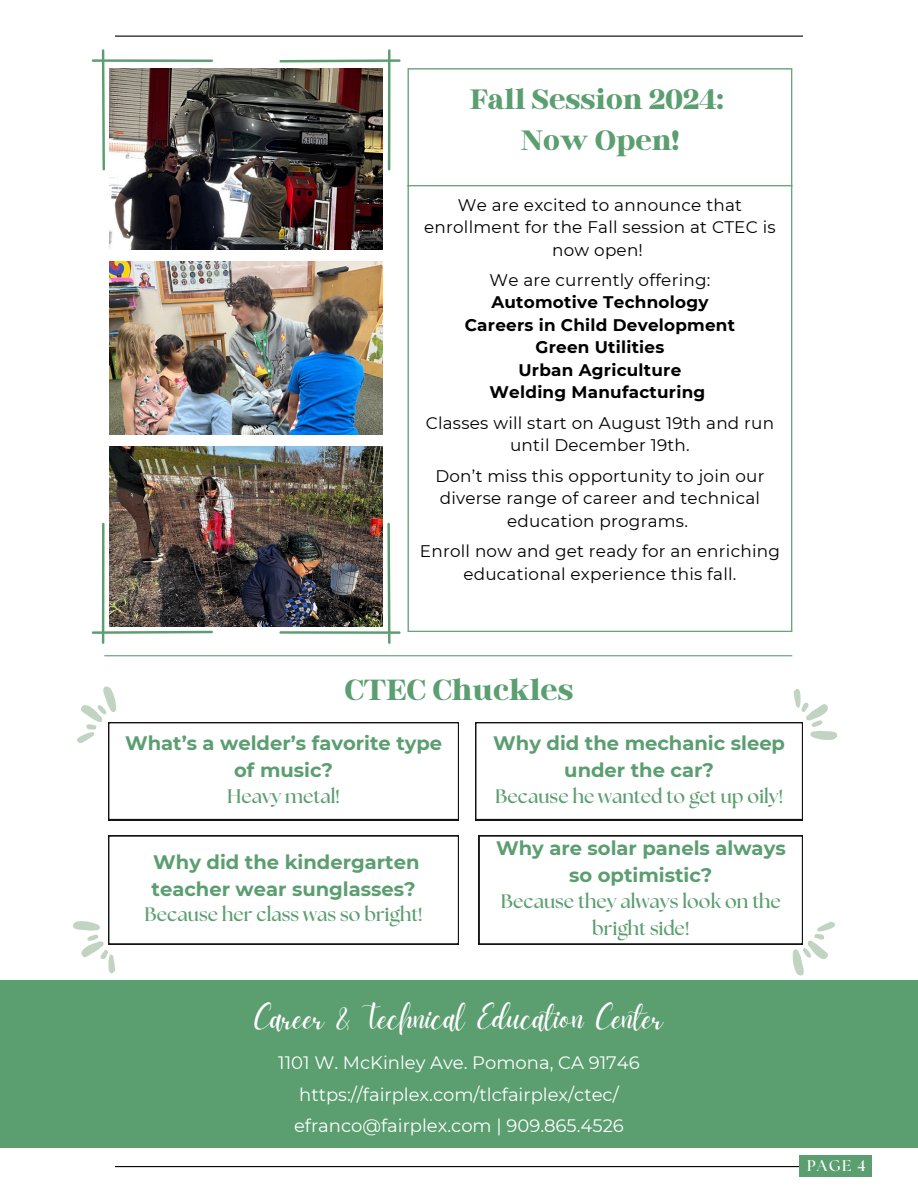
<style>
.page{position:relative;width:918px;height:1188px;background:#fff}
.page>*{position:absolute;margin:0;border:0;box-sizing:border-box;transform-origin:0 0}
.t1{font:700 35.85px "Binggo Wood Display";color:#5b9e70}
.t2{font:34.5px "Daydream";color:#fff}
.t3{font:700 34.5px "Binggo Wood Display";color:#5b9e70}
.t4{font:700 19.5px/26.4px "Montserrat";color:#5b9e70;text-align:center}
.t5{font:700 19.5px/26.7px "The Seasons";color:#5b9e70;text-align:center}
.t6{font:18px/31.5px "Montserrat";color:#fff;text-align:center}
.t7{font:16.8px/22.5px "Montserrat";letter-spacing:.015em;color:#000;text-align:center}
.t8{font:700 16.8px "Montserrat";letter-spacing:.015em;color:#000}
.t9{font:700 15.45px "The Seasons";color:#fff}
.s1{font-family:"The Seasons"}
.s2{font-family:"Montserrat"}
</style>
<div class="page">
<hr style="left:115px;top:36px;width:688px;height:1px;background:#000">
<div style="left:0;top:980px;width:918px;height:167px;background:#5b9e70"></div>
<hr style="left:408px;top:70px;width:1px;height:561px;background:#5b9e70">
<hr style="left:791px;top:70px;width:1px;height:561px;background:#5b9e70">
<hr style="left:408px;top:68px;width:384px;height:2px;background:#5b9e70">
<hr style="left:408px;top:185px;width:384px;height:1px;background:#5b9e70">
<hr style="left:408px;top:631px;width:384px;height:1px;background:#5b9e70">
<img style="left:109px;top:68px;width:274px;height:182px">
<hr style="left:115px;top:1166px;width:688px;height:1px;background:#000">
<img style="left:109px;top:447px;width:274px;height:180px">
<img style="left:109px;top:261px;width:274px;height:174px">
<svg style="left:102px;top:49px;width:3px;height:121px"></svg>
<hr style="left:92px;top:59px;width:121px;height:3px;background:#5b9e70">
<hr style="left:104px;top:655px;width:688px;height:1px;background:#5b9e70">
<svg style="left:479px;top:836px;width:356px;height:140px"></svg>
<svg style="left:73px;top:836px;width:386px;height:138px"></svg>
<svg style="left:475px;top:689px;width:362px;height:131px"></svg>
<svg style="left:92px;top:631px;width:121px;height:3px"></svg>
<hr style="left:102px;top:523px;width:3px;height:121px;background:#5b9e70">
<svg style="left:387px;top:523px;width:4px;height:121px"></svg>
<hr style="left:279px;top:631px;width:122px;height:3px;background:#5b9e70">
<svg style="left:279px;top:59px;width:122px;height:3px"></svg>
<hr style="left:388px;top:49px;width:3px;height:121px;background:#5b9e70">
<svg style="left:77px;top:686px;width:382px;height:134px"></svg>
<div style="left:799px;top:1155px;width:73px;height:22px;background:#5b9e70"></div>
<p class="t3" style="left:470px;top:81px;width:255px">Fall Session 2024:</p>
<p class="t3" style="left:521px;top:123px;width:160px">Now Open!</p>
<p class="t7" style="left:424px;top:193px;width:353px">We are excited to announce that enrollment for the Fall session at CTEC is now open!</p>
<p class="t7" style="left:489px;top:269px;width:222px">We are currently offering:</p>
<p class="t8" style="left:491px;top:292px;width:218px">Automotive Technology</p>
<p class="t8" style="left:465px;top:315px;width:272px">Careers in Child Development</p>
<p class="t8" style="left:536px;top:337px;width:130px">Green Utilities</p>
<p class="t8" style="left:518px;top:360px;width:164px">Urban Agriculture</p>
<p class="t8" style="left:490px;top:382px;width:217px">Welding Manufacturing</p>
<p class="t7" style="left:426px;top:412px;width:350px">Classes will start on August 19th and run until December 19th.</p>
<p class="t7" style="left:435px;top:464px;width:331px">Don’t miss this opportunity to join our diverse range of career and technical education programs.</p>
<p class="t7" style="left:420px;top:540px;width:361px">Enroll now and get ready for an enriching educational experience this fall.</p>
<p class="t1" style="left:345px;top:672px;width:230px">CTEC Chuckles</p>
<h3 class="t4" style="left:125px;top:730px;width:319px">What’s a welder’s favorite type of music?<br><span class="s1">Heavy metal!</span></h3>
<p class="t4" style="left:493px;top:730px;width:293px">Why did the mechanic sleep under the car?<br><span class="s1">Because he wanted to get up oily!</span></p>
<p class="t4" style="left:145px;top:848px;width:280px">Why did the kindergarten teacher wear sunglasses?<br><span class="s1">Because her class was so bright!</span></p>
<p class="t5" style="left:496px;top:836px;width:291px"><span class="s2">Why are solar panels always so optimistic?<br></span>Because they always look on the bright side!</p>
<h1 class="t2" style="left:255px;top:998px;width:410px">Career &amp; Technical Education Center</h1>
<p class="t6" style="left:278px;top:1047px;width:363px">1101 W. McKinley Ave. Pomona, CA 91746 https://fairplex.com/tlcfairplex/ctec/ efranco@fairplex.com | 909.865.4526</p>
<p class="t9" style="left:807px;top:1158px;width:60px">PAGE 4</p>
</div>
